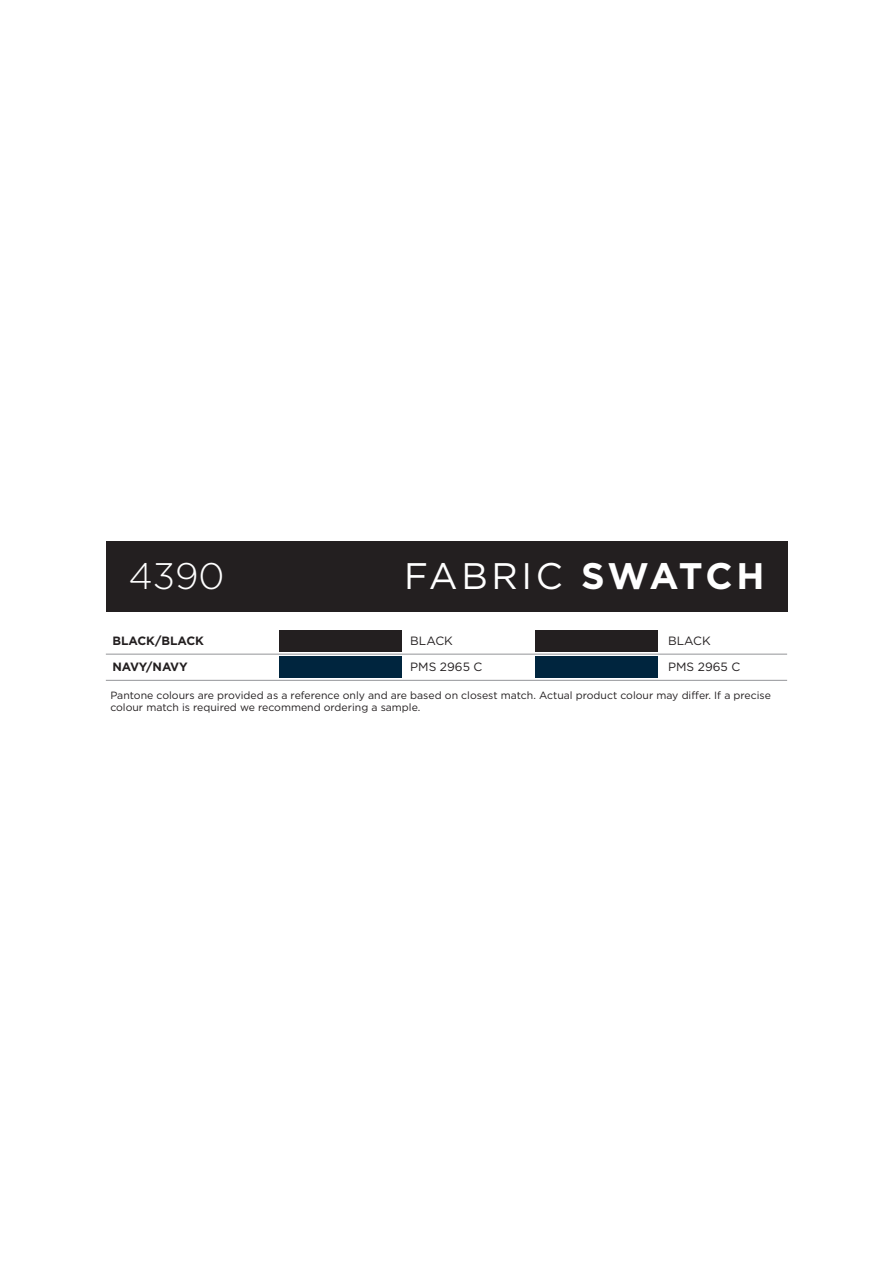
<style>
.page{position:relative;width:893px;height:1263px;background:#fff}
.page>*{position:absolute;margin:0;border:0;box-sizing:border-box;transform-origin:0 0}
.t1{font:36.9px "Gotham";letter-spacing:.1em;color:#fff}
.t2{font:300 36.9px "Gotham";color:#fff}
.t3{font:12px "Gotham";color:#231f20}
.t4{font:700 12px "Gotham";color:#231f20}
.t5{font:700 12px "Gotham";letter-spacing:-.02em;color:#231f20}
.t6{font:10.5px/12.6px "Gotham";color:#231f20}
.s1{font-weight:700}
</style>
<div class="page">
<hr style="left:106px;top:680px;width:681px;height:1px;background:#939598">
<div style="left:279px;top:630px;width:123px;height:22px;background:#231f20"></div>
<div style="left:535px;top:630px;width:123px;height:22px;background:#231f20"></div>
<div style="left:279px;top:656px;width:123px;height:22px;background:#00253e"></div>
<div style="left:535px;top:656px;width:123px;height:22px;background:#00253e"></div>
<hr style="left:106px;top:654px;width:681px;height:1px;background:#939598">
<div style="left:106px;top:541px;width:681px;height:71px;background:#231f20"></div>
<h1 class="t2" style="left:129px;top:556px;width:97px">4390</h1>
<h1 class="t1" style="left:404px;top:556px;width:362px">FABRIC <span class="s1">SWATCH</span></h1>
<p class="t4" style="left:112px;top:634px;width:93px">BLACK/BLACK</p>
<p class="t3" style="left:410px;top:634px;width:44px">BLACK</p>
<p class="t3" style="left:668px;top:634px;width:44px">BLACK</p>
<p class="t5" style="left:112px;top:660px;width:77px">NAVY/NAVY</p>
<p class="t3" style="left:410px;top:660px;width:74px">PMS 2965 C</p>
<p class="t3" style="left:668px;top:660px;width:74px">PMS 2965 C</p>
<p class="t6" style="left:110px;top:689px;width:662px">Pantone colours are provided as a reference only and are based on closest match. Actual product colour may differ. If a precise colour match is required we recommend ordering a sample.</p>
</div>
